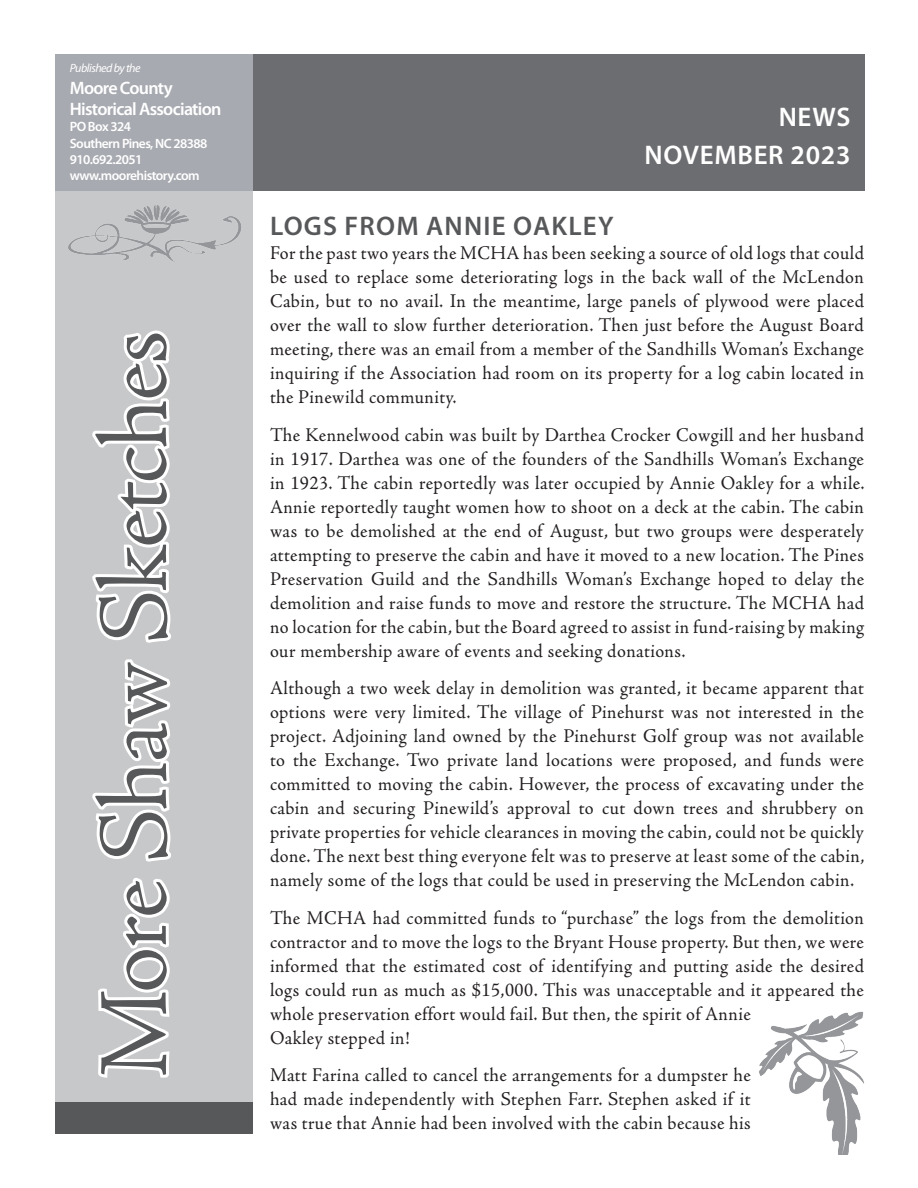
<style>
.page{position:relative;width:918px;height:1188px;background:#fff}
.page>*{position:absolute;margin:0;border:0;box-sizing:border-box;transform-origin:0 0}
.t1{font:300 99px "Adobe Jenson Pro";letter-spacing:-.025em;color:#57585a}
.t2{font:600 27px "Myriad Pro";letter-spacing:.045em;color:#57585a}
.t3{font:600 27px/38.2px "Myriad Pro";letter-spacing:.025em;color:#fff;text-align:right}
.t4{font:19.5px/24px "Adobe Jenson Pro";letter-spacing:.02em;color:#231f20;text-align:justify;scale:.95 1}
.t5{font:600 18px/21.6px "Myriad Pro";letter-spacing:-.04em;color:#fff}
.t6{font:600 13.5px/16.2px "Myriad Pro";letter-spacing:-.04em;color:#fff}
.t7{font:italic 12px "Myriad Pro";letter-spacing:-.04em;color:#fff}
</style>
<div class="page">
<div style="left:55px;top:54px;width:810px;height:137px;background:#6c6d70"></div>
<svg style="left:55px;top:54px;width:197px;height:1048px;background:#c0c1c4"></svg>
<div style="left:55px;top:1102px;width:197px;height:32px;background:#57585a"></div>
<img style="left:65px;top:206px;width:177px;height:56px">
<svg style="left:86px;top:875px;width:88px;height:205px"></svg>
<svg style="left:87px;top:656px;width:88px;height:206px"></svg>
<svg style="left:87px;top:328px;width:87px;height:315px"></svg>
<img style="left:759px;top:1011px;width:105px;height:144px">
<p class="t7" style="left:70px;top:61px;width:72px">Published by the</p>
<p class="t5" style="left:70px;top:76px;width:153px">Moore County<br>Historical Association</p>
<p class="t6" style="left:70px;top:118px;width:139px">PO Box 324<br>Southern Pines, NC 28388<br>910.692.2051 www.moorehistory.com</p>
<h1 class="t1" style="left:79px;top:1078px;width:749px;rotate:-90deg">More Shaw Sketches</h1>
<h2 class="t3" style="left:644px;top:97px;width:208px">NEWS<br>NOVEMBER 2023</h2>
<h2 class="t2" style="left:270px;top:209px;width:345px">LOGS FROM ANNIE OAKLEY</h2>
<p class="t4" style="left:270px;top:241px;width:627px">For the past two years the MCHA has been seeking a source of old logs that could be used to replace some deteriorating logs in the back wall of the McLendon Cabin, but to no avail. In the meantime, large panels of plywood were placed over the wall to slow further deterioration. Then just before the August Board meeting, there was an email from a member of the Sandhills Woman’s Exchange inquiring if the Association had room on its property for a log cabin located in the Pinewild community.</p>
<p class="t4" style="left:270px;top:423px;width:627px">The Kennelwood cabin was built by Darthea Crocker Cowgill and her husband in 1917. Darthea was one of the founders of the Sandhills Woman’s Exchange in 1923. The cabin reportedly was later occupied by Annie Oakley for a while.<br>Annie reportedly taught women how to shoot on a deck at the cabin. The cabin was to be demolished at the end of August, but two groups were desperately attempting to preserve the cabin and have it moved to a new location. The Pines Preservation Guild and the Sandhills Woman’s Exchange hoped to delay the demolition and raise funds to move and restore the structure. The MCHA had no location for the cabin, but the Board agreed to assist in fund-raising by making our membership aware of events and seeking donations.</p>
<p class="t4" style="left:270px;top:676px;width:627px">Although a two week delay in demolition was granted, it became apparent that options were very limited. The village of Pinehurst was not interested in the project. Adjoining land owned by the Pinehurst Golf group was not available to the Exchange. Two private land locations were proposed, and funds were committed to moving the cabin. However, the process of excavating under the cabin and securing Pinewild’s approval to cut down trees and shrubbery on private properties for vehicle clearances in moving the cabin, could not be quickly done. The next best thing everyone felt was to preserve at least some of the cabin, namely some of the logs that could be used in preserving the McLendon cabin.</p>
<p class="t4" style="left:270px;top:906px;width:627px;text-align:left">The MCHA had committed funds to “purchase” the logs from the demolition contractor and to move the logs to the Bryant House property. But then, we were informed that the estimated cost of identifying and putting aside the desired logs could run as much as $15,000. This was unacceptable and it appeared the whole preservation effort would fail. But then, the spirit of Annie<br>Oakley stepped in!</p>
<p class="t4" style="left:270px;top:1063px;width:508px">Matt Farina called to cancel the arrangements for a dumpster he had made independently with Stephen Farr. Stephen asked if it was true that Annie had been involved with the cabin because his</p>
</div>
